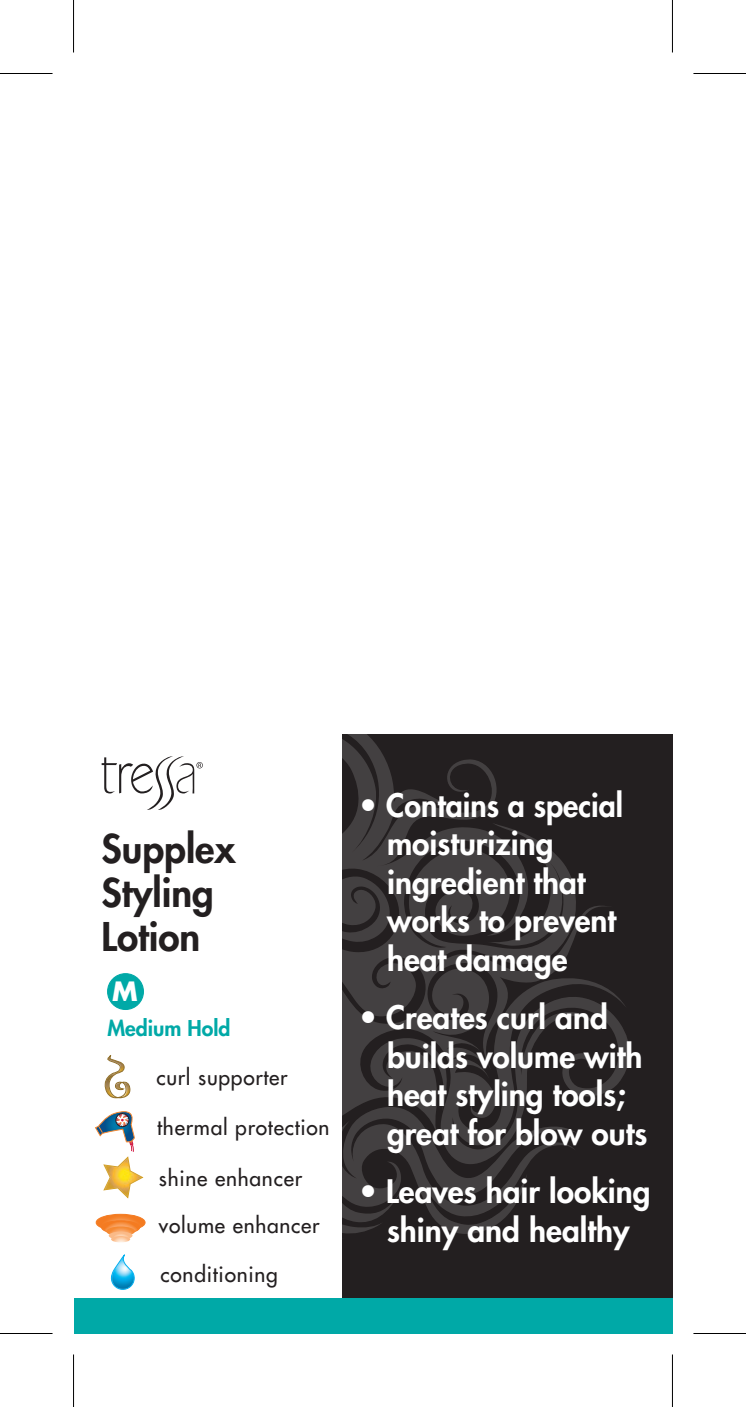
<style>
.page{position:relative;width:746px;height:1407px;background:#fff}
.page>*{position:absolute;margin:0;border:0;box-sizing:border-box;transform-origin:0 0}
.t1{font:800 38.5px/44.4px "Futura";color:#231f20}
.t2{font:800 31.5px/38.5px "Futura";color:#fff}
.t3{font:700 25.9px "Futura";color:#fff}
.t4{font:800 21.35px "Futura";color:#00a9a7}
.t5{font:21px "Futura";letter-spacing:.035em;color:#231f20}
</style>
<div class="page">
<div style="left:108px;top:974px;width:35px;height:35px;background:#00a9a7;border-radius:50%"></div>
<div style="left:107px;top:973px;width:37px;height:37px;border:1px solid #00a9a7;border-radius:50%"></div>
<svg style="left:102px;top:756px;width:101px;height:54px"></svg>
<div style="left:342px;top:734px;width:330px;height:567px;background:#231f20"></div>
<svg style="left:342px;top:734px;width:288px;height:500px"></svg>
<div style="left:74px;top:1298px;width:598px;height:36px;background:#00a9a7"></div>
<svg style="left:95px;top:1111px;width:48px;height:87px"></svg>
<svg style="left:96px;top:1214px;width:49px;height:28px"></svg>
<svg style="left:111px;top:1254px;width:23px;height:36px"></svg>
<svg style="left:104px;top:1055px;width:26px;height:43px"></svg>
<hr style="left:0;top:73px;width:52px;height:1px;background:#000">
<hr style="left:693px;top:73px;width:53px;height:1px;background:#000">
<hr style="left:0;top:1333px;width:52px;height:1px;background:#000">
<hr style="left:693px;top:1333px;width:53px;height:1px;background:#000">
<hr style="left:73px;top:0;width:1px;height:52px;background:#000">
<hr style="left:73px;top:1354px;width:1px;height:53px;background:#000">
<hr style="left:671px;top:0;width:2px;height:52px;background:#000">
<hr style="left:671px;top:1354px;width:2px;height:53px;background:#000">
<p class="t1" style="left:102px;top:826px;width:135px">Supplex<br>Styling<br>Lotion</p>
<p class="t3" style="left:112px;top:973px;width:27px">M</p>
<p class="t4" style="left:107px;top:1014px;width:125px">Medium Hold</p>
<p class="t5" style="left:156px;top:1063px;width:133px">curl supporter</p>
<p class="t5" style="left:157px;top:1114px;width:174px">thermal protection</p>
<p class="t5" style="left:159px;top:1164px;width:144px">shine enhancer</p>
<p class="t5" style="left:159px;top:1211px;width:162px">volume enhancer</p>
<p class="t5" style="left:160px;top:1261px;width:119px">conditioning</p>
<p class="t2" style="left:387px;top:785px;width:237px;text-indent:-28px">• Contains a special moisturizing ingredient that works to prevent heat damage</p>
<p class="t2" style="left:387px;top:998px;width:262px;text-indent:-28px">• Creates curl and builds volume with heat styling tools; great for blow outs</p>
<p class="t2" style="left:359px;top:1172px;width:293px;text-align:center">• Leaves hair looking shiny and healthy</p>
</div>
